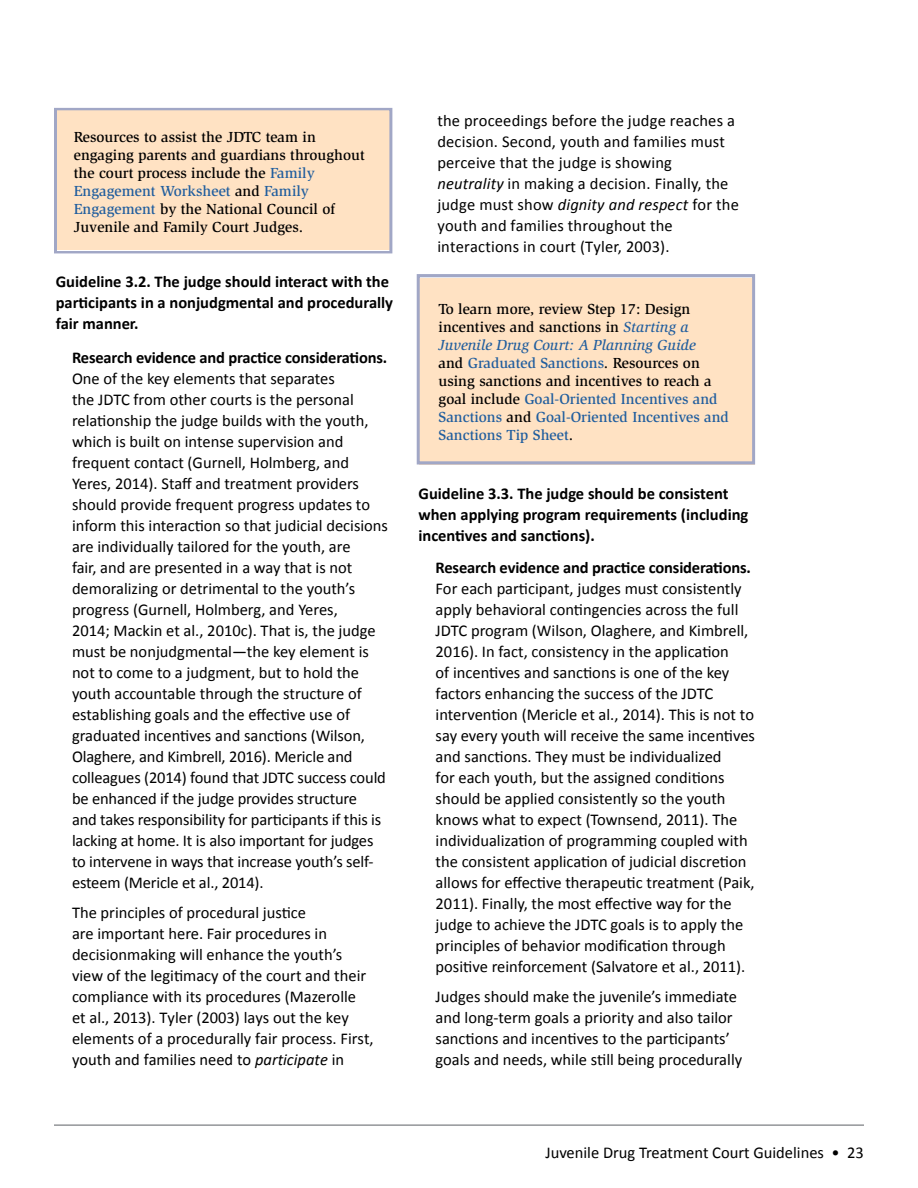
<style>
.page{position:relative;width:918px;height:1188px;background:#fff}
.page>*{position:absolute;margin:0;border:0;box-sizing:border-box;transform-origin:0 0}
.t1{font:16.5px/21px "Calibri";color:#000}
.t2{font:700 16.5px/21px "Calibri";color:#000}
.t3{font:500 15px/18px "Slimbach Std";color:#000}
.s1{color:#215e9e}
.s2{font-weight:400}
.s3{font-style:italic}
.s4{font-style:italic;color:#215e9e}
.s5{font-weight:700}
</style>
<div class="page">
<hr style="left:54px;top:1124px;width:810px;height:2px;background:#939598">
<div style="left:56px;top:109px;width:335px;height:141px;background:#ffe2c3"></div>
<div style="left:54px;top:108px;width:338px;height:146px;border:3px solid #a1a7c6"></div>
<div style="left:419px;top:278px;width:335px;height:187px;background:#ffe2c3"></div>
<div style="left:417px;top:274px;width:338px;height:190px;border:3px solid #a1a7c6"></div>
<p class="t3" style="left:74px;top:128px;width:292px">Resources to assist the JDTC team in engaging parents and guardians throughout the court process include the <span class="s1">Family Engagement Worksheet</span> and <span class="s1">Family Engagement</span> by the National Council of Juvenile and Family Court Judges.</p>
<p class="t2" style="left:56px;top:271px;width:339px">Guideline 3.2. The judge should interact with the participants in a nonjudgmental and procedurally fair manner.</p>
<p class="t2" style="left:72px;top:347px;width:317px">Research evidence and practice considerations.<br><span class="s2">One of the key elements that separates</span></p>
<p class="t1" style="left:72px;top:389px;width:318px">the JDTC from other courts is the personal relationship the judge builds with the youth, which is built on intense supervision and frequent contact (Gurnell, Holmberg, and Yeres, 2014). Staff and treatment providers should provide frequent progress updates to inform this interaction so that judicial decisions are individually tailored for the youth, are</p>
<p class="t1" style="left:72px;top:557px;width:315px">fair, and are presented in a way that is not demoralizing or detrimental to the youth’s progress (Gurnell, Holmberg, and Yeres,<br>2014; Mackin et al., 2010c). That is, the judge must be nonjudgmental—the key element is not to come to a judgment, but to hold the youth accountable through the structure of establishing goals and the effective use of graduated incentives and sanctions (Wilson, Olaghere, and Kimbrell, 2016). Mericle and colleagues (2014) found that JDTC success could be enhanced if the judge provides structure and takes responsibility for participants if this is lacking at home. It is also important for judges to intervene in ways that increase youth’s self&shy;esteem (Mericle et al., 2014).</p>
<p class="t1" style="left:72px;top:902px;width:303px">The principles of procedural justice<br>are important here. Fair procedures in decisionmaking will enhance the youth’s view of the legitimacy of the court and their compliance with its procedures (Mazerolle et al., 2013). Tyler (2003) lays out the key elements of a procedurally fair process. First, youth and families need to <span class="s3">participate</span> in</p>
<p class="t1" style="left:437px;top:110px;width:303px">the proceedings before the judge reaches a decision. Second, youth and families must perceive that the judge is showing <span class="s3">neutrality</span> in making a decision. Finally, the judge must show <span class="s3">dignity and respect</span> for the youth and families throughout the interactions in court (Tyler, 2003).</p>
<p class="t3" style="left:439px;top:300px;width:292px">To learn more, review Step 17: Design incentives and sanctions in <span class="s4">Starting a Juvenile Drug Court: A Planning Guide<br></span>and <span class="s1">Graduated Sanctions</span>. Resources on using sanctions and incentives to reach a goal include <span class="s1">Goal-Oriented Incentives and Sanctions</span> and <span class="s1">Goal-Oriented Incentives and Sanctions Tip Sheet</span>.</p>
<p class="t2" style="left:419px;top:483px;width:331px">Guideline 3.3. The judge should be consistent when applying program requirements (including incentives and sanctions).</p>
<p class="t1" style="left:436px;top:557px;width:317px"><span class="s5">Research evidence and practice considerations.<br></span>For each participant, judges must consistently apply behavioral contingencies across the full JDTC program (Wilson, Olaghere, and Kimbrell, 2016). In fact, consistency in the application</p>
<p class="t1" style="left:436px;top:662px;width:321px">of incentives and sanctions is one of the key factors enhancing the success of the JDTC intervention (Mericle et al., 2014). This is not to say every youth will receive the same incentives and sanctions. They must be individualized</p>
<p class="t1" style="left:436px;top:767px;width:321px">for each youth, but the assigned conditions should be applied consistently so the youth knows what to expect (Townsend, 2011). The individualization of programming coupled with the consistent application of judicial discretion allows for effective therapeutic treatment (Paik, 2011). Finally, the most effective way for the judge to achieve the JDTC goals is to apply the principles of behavior modification through positive reinforcement (Salvatore et al., 2011).</p>
<p class="t1" style="left:436px;top:986px;width:308px">Judges should make the juvenile’s immediate and long-term goals a priority and also tailor sanctions and incentives to the participants’ goals and needs, while still being procedurally</p>
<p class="t1" style="left:545px;top:1142px;width:320px">Juvenile Drug Treatment Court Guidelines • 23</p>
</div>
